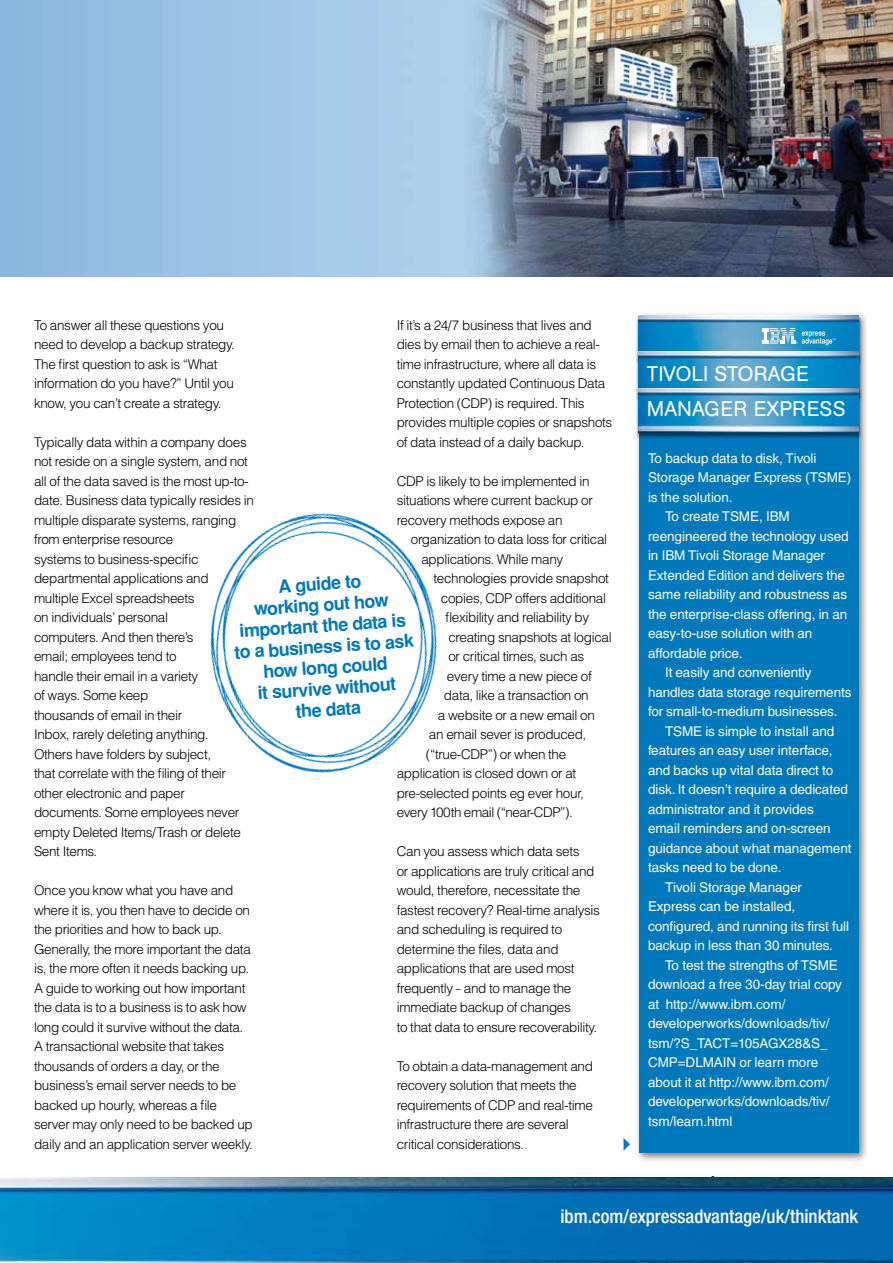
<style>
.page{position:relative;width:893px;height:1263px;background:#fff}
.page>*{position:absolute;margin:0;border:0;box-sizing:border-box;transform-origin:0 0}
.t1{font:21px/34.5px "AG Book Rounded";letter-spacing:.02em;color:#fff}
.t2{font:500 condensed 18.9px "Helvetica Neue";color:#fff}
.t3{font:700 18px/21px "IBM Helvetica 2004";color:#0078bc;text-align:center}
.t4{font:300 13.5px/19.5px "IBM Helvetica 2004";letter-spacing:-.025em;color:#000}
.t5{font:13.5px/19.5px "IBM Helvetica 2004";letter-spacing:-.005em;color:#fff}
</style>
<div class="page">
<img style="left:210px;top:513px;width:227px;height:260px">
<svg style="left:703px;top:1176px;width:16px;height:2px"></svg>
<img style="left:0;top:1178px;width:893px;height:85px">
<img style="left:0;top:0;width:893px;height:277px">
<svg style="left:623px;top:1138px;width:7px;height:13px"></svg>
<div style="left:634px;top:310px;width:236px;height:853px;background:#000;opacity:.5"></div>
<div style="left:639px;top:315px;width:220px;height:837px;background:#0078bc"></div>
<img style="left:638px;top:315px;width:221px;height:37px">
<img style="left:638px;top:352px;width:221px;height:36px">
<svg style="left:762px;top:328px;width:73px;height:17px"></svg>
<div style="left:635px;top:389px;width:227px;height:50px;background:#000;opacity:.5"></div>
<img style="left:638px;top:388px;width:221px;height:44px">
<p class="t4" style="left:397px;top:315px;width:217px">If it’s a 24/7 business that lives and dies by email then to achieve a real&shy;time infrastructure, where all data is constantly updated Continuous Data Protection (CDP) is required. This provides multiple copies or snapshots of data instead of a daily backup.</p>
<p class="t4" style="left:397px;top:471px;width:198px">CDP is likely to be implemented in situations where current backup or recovery methods expose an</p>
<p class="t4" style="left:421px;top:529px;width:187px;text-indent:-10px">organization to data loss for critical applications. While many</p>
<p class="t4" style="left:433px;top:568px;width:177px">technologies provide snapshot</p>
<p class="t4" style="left:441px;top:588px;width:167px">copies, CDP offers additional</p>
<p class="t4" style="left:445px;top:607px;width:145px">flexibility and reliability by</p>
<p class="t4" style="left:448px;top:627px;width:165px">creating snapshots at logical</p>
<p class="t4" style="left:448px;top:646px;width:137px">or critical times, such as</p>
<p class="t4" style="left:447px;top:666px;width:146px">every time a new piece of</p>
<p class="t4" style="left:444px;top:685px;width:146px">data, like a transaction on</p>
<p class="t4" style="left:438px;top:705px;width:159px">a website or a new email on</p>
<p class="t4" style="left:429px;top:724px;width:159px">an email sever is produced,</p>
<p class="t4" style="left:426px;top:744px;width:142px">(“true-CDP”) or when the</p>
<p class="t4" style="left:397px;top:763px;width:181px">application is closed down or at</p>
<p class="t4" style="left:397px;top:783px;width:189px">pre-selected points eg ever hour,</p>
<p class="t4" style="left:397px;top:802px;width:178px">every 100th email (“near-CDP”).</p>
<p class="t4" style="left:397px;top:841px;width:205px">Can you assess which data sets<br>or applications are truly critical and would, therefore, necessitate the fastest recovery? Real-time analysis and scheduling is required to determine the files, data and applications that are used most frequently – and to manage the immediate backup of changes<br>to that data to ensure recoverability.</p>
<p class="t4" style="left:397px;top:1056px;width:198px">To obtain a data-management and recovery solution that meets the requirements of CDP and real-time infrastructure there are several critical considerations.</p>
<p class="t4" style="left:34px;top:315px;width:202px">To answer all these questions you need to develop a backup strategy.<br>The first question to ask is “What information do you have?” Until you know, you can’t create a strategy.</p>
<p class="t4" style="left:34px;top:432px;width:222px">Typically data within a company does not reside on a single system, and not all of the data saved is the most up-to&shy;date. Business data typically resides in multiple disparate systems, ranging from enterprise resource<br>systems to business-specific departmental applications and multiple Excel spreadsheets<br>on individuals’ personal<br>computers. And then there’s<br>email; employees tend to<br>handle their email in a variety<br>of ways. Some keep<br>thousands of email in their<br>Inbox, rarely deleting anything.<br>Others have folders by subject,<br>that correlate with the filing of their other electronic and paper documents. Some employees never empty Deleted Items/Trash or delete<br>Sent Items.</p>
<p class="t4" style="left:34px;top:880px;width:220px">Once you know what you have and where it is, you then have to decide on the priorities and how to back up.<br>Generally, the more important the data is, the more often it needs backing up.<br>A guide to working out how important the data is to a business is to ask how long could it survive without the data.<br>A transactional website that takes thousands of orders a day, or the business’s email server needs to be backed up hourly, whereas a file server may only need to be backed up daily and an application server weekly.</p>
<h3 class="t3" style="left:229px;top:580px;width:182px;rotate:-4deg">A guide to<br>working out how important the data is to a business is to ask how long could<br>it survive without<br>the data</h3>
<h1 class="t1" style="left:647px;top:357px;width:40px">TIVOLI</h1>
<h1 class="t1" style="left:714px;top:357px;width:27px">STORA</h1>
<h1 class="t1" style="left:647px;top:357px;width:161px;text-indent:133px">GE<br>MANAGER EXPRESS</h1>
<p class="t5" style="left:648px;top:449px;width:170px">To backup data to disk, Tivoli</p>
<p class="t5" style="left:648px;top:468px;width:205px">Storage Manager Express (TSME)</p>
<p class="t5" style="left:648px;top:488px;width:86px">is the solution.</p>
<p class="t5" style="left:665px;top:507px;width:126px">To create TSME, IBM</p>
<p class="t5" style="left:648px;top:527px;width:202px">reengineered the technology used</p>
<p class="t5" style="left:648px;top:546px;width:178px">in IBM Tivoli Storage Manager</p>
<p class="t5" style="left:648px;top:566px;width:199px">Extended Edition and delivers the</p>
<p class="t5" style="left:648px;top:585px;width:201px">same reliability and robustness as</p>
<p class="t5" style="left:648px;top:605px;width:201px">the enterprise-class offering, in an</p>
<p class="t5" style="left:648px;top:624px;width:166px">easy-to-use solution with an</p>
<p class="t5" style="left:648px;top:644px;width:96px">affordable price.</p>
<p class="t5" style="left:665px;top:663px;width:148px">It easily and conveniently</p>
<p class="t5" style="left:648px;top:683px;width:205px">handles data storage requirements</p>
<p class="t5" style="left:648px;top:702px;width:191px">for small-to-medium businesses.</p>
<p class="t5" style="left:665px;top:722px;width:171px">TSME is simple to install and</p>
<p class="t5" style="left:648px;top:741px;width:186px">features an easy user interface,</p>
<p class="t5" style="left:648px;top:761px;width:187px">and backs up vital data direct to</p>
<p class="t5" style="left:648px;top:780px;width:202px">disk. It doesn’t require a dedicated</p>
<p class="t5" style="left:648px;top:800px;width:167px">administrator and it provides</p>
<p class="t5" style="left:648px;top:819px;width:184px">email reminders and on-screen</p>
<p class="t5" style="left:648px;top:839px;width:205px">guidance about what management</p>
<p class="t5" style="left:648px;top:858px;width:135px">tasks need to be done.</p>
<p class="t5" style="left:665px;top:878px;width:138px">Tivoli Storage Manager</p>
<p class="t5" style="left:648px;top:897px;width:149px">Express can be installed,</p>
<p class="t5" style="left:648px;top:917px;width:203px">configured, and running its first full</p>
<p class="t5" style="left:648px;top:936px;width:186px">backup in less than 30 minutes.</p>
<p class="t5" style="left:665px;top:956px;width:172px">To test the strengths of TSME</p>
<p class="t5" style="left:648px;top:975px;width:195px">download a free 30-day trial copy</p>
<p class="t5" style="left:648px;top:995px;width:139px">at http://www.ibm.com/</p>
<p class="t5" style="left:648px;top:1014px;width:183px">developerworks/downloads/tiv/</p>
<p class="t5" style="left:648px;top:1034px;width:59px">tsm/?S_TACT</p>
<p class="t5" style="left:648px;top:1034px;width:183px;text-indent:82px">=105AGX28&amp;S_<br>CMP=DLMAIN or learn more about it at http://www.ibm.com/ developerworks/downloads/tiv/ tsm/learn.html</p>
<h2 class="t2" style="left:560px;top:1205px;width:299px">ibm.com/expressadvantage/uk/thinktank</h2>
</div>
